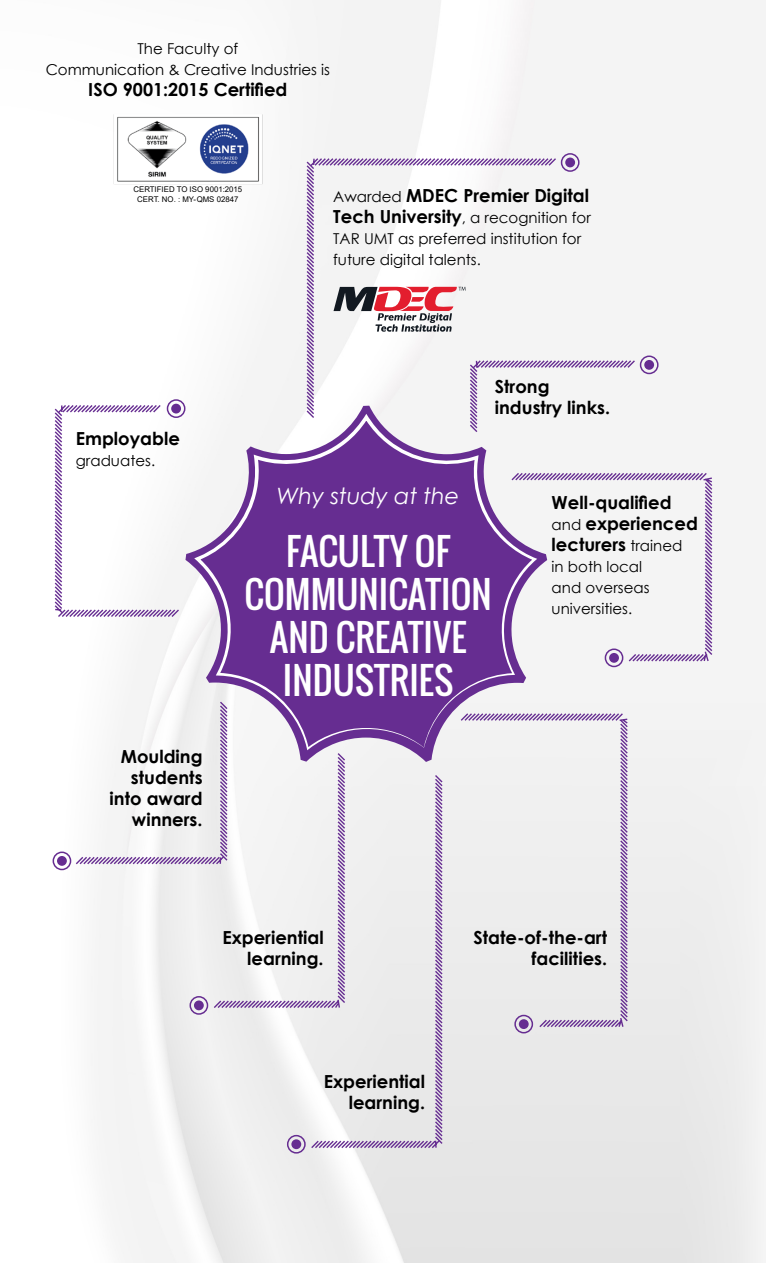
<style>
.page{position:relative;width:766px;height:1263px;background:#fff}
.page>*{position:absolute;margin:0;border:0;box-sizing:border-box;transform-origin:0 0}
.t1{font:36px/43.2px "Oswald";color:#fff;text-align:center}
.t2{font:italic 22.5px "Century Gothic";color:#fff}
.t3{font:700 18px/21px "Century Gothic";color:#000;text-align:right}
.t4{font:15px/21px "Century Gothic";color:#000}
.t5{font:7.8px/9.4px "Arial";color:#000;text-align:center}
.s1{font-weight:400;font-size:15px}
.s2{font-weight:700;font-size:18px}
</style>
<div class="page">
<img style="left:52px;top:0;width:713px;height:1263px">
<svg style="left:547px;top:359px;width:89px;height:75px"></svg>
<svg style="left:53px;top:403px;width:127px;height:215px"></svg>
<div style="left:459px;top:712px;width:170px;height:317px;background:#ededed"></div>
<svg style="left:309px;top:773px;width:135px;height:377px"></svg>
<svg style="left:74px;top:700px;width:272px;height:309px"></svg>
<div style="left:171px;top:404px;width:10px;height:9px;background:#662d91;border-radius:50%"></div>
<div style="left:167px;top:399px;width:18px;height:19px;border:2px solid #662d91;border-radius:50%"></div>
<div style="left:644px;top:360px;width:10px;height:10px;background:#662d91;border-radius:50%"></div>
<div style="left:639px;top:355px;width:19px;height:19px;border:2px solid #662d91;border-radius:50%"></div>
<div style="left:604px;top:648px;width:19px;height:19px;border:2px solid #662d91;border-radius:50%"></div>
<div style="left:57px;top:856px;width:10px;height:10px;background:#662d91;border-radius:50%"></div>
<div style="left:53px;top:851px;width:18px;height:19px;border:2px solid #662d91;border-radius:50%"></div>
<div style="left:194px;top:1000px;width:10px;height:10px;background:#662d91;border-radius:50%"></div>
<div style="left:189px;top:996px;width:19px;height:19px;border:2px solid #662d91;border-radius:50%"></div>
<div style="left:291px;top:1139px;width:10px;height:10px;background:#662d91;border-radius:50%"></div>
<div style="left:287px;top:1135px;width:18px;height:18px;border:2px solid #662d91;border-radius:50%"></div>
<div style="left:518px;top:1019px;width:10px;height:10px;background:#662d91;border-radius:50%"></div>
<div style="left:514px;top:1015px;width:19px;height:18px;border:2px solid #662d91;border-radius:50%"></div>
<svg style="left:305px;top:157px;width:252px;height:262px"></svg>
<div style="left:565px;top:158px;width:10px;height:9px;background:#662d91;border-radius:50%"></div>
<div style="left:560px;top:153px;width:19px;height:19px;border:2px solid #662d91;border-radius:50%"></div>
<svg style="left:185px;top:406px;width:362px;height:356px;fill:#f4f4f4"></svg>
<svg style="left:194px;top:414px;width:343px;height:336px;fill:#662d91"></svg>
<svg style="left:333px;top:287px;width:132px;height:45px"></svg>
<svg style="left:510px;top:471px;width:203px;height:192px"></svg>
<img style="left:111px;top:112px;width:153px;height:75px">
<p class="t4" style="left:46px;top:38px;width:286px;text-align:center">The Faculty of<br>Communication &amp; Creative Industries is</p>
<p class="t3" style="left:88px;top:78px;width:201px">ISO 9001:2015 Certified</p>
<p class="t5" style="left:133px;top:185px;width:110px">CERTIFIED TO ISO 9001:2015<br>CERT. NO. : MY-QMS 02847</p>
<p class="t3" style="left:76px;top:427px;width:106px">Employable</p>
<p class="t4" style="left:76px;top:450px;width:81px">graduates.</p>
<p class="t3" style="left:333px;top:184px;width:257px"><span class="s1">Awarded</span> MDEC Premier Digital</p>
<p class="t4" style="left:333px;top:207px;width:259px"><span class="s2">Tech University</span>, a recognition for<br>TAR UMT as preferred institution for future digital talents.</p>
<p class="t3" style="left:494px;top:375px;width:117px;text-align:left">Strong industry links.</p>
<p class="t3" style="left:110px;top:745px;width:94px">Moulding students into award winners.</p>
<p class="t2" style="left:277px;top:481px;width:184px">Why study at the</p>
<h1 class="t1" style="left:244px;top:529px;width:249px">FACULTY OF<br>COMMUNICATION<br>AND CREATIVE<br>INDUSTRIES</h1>
<p class="t3" style="left:551px;top:491px;width:148px;text-align:left">Well-qualified <span class="s1">and</span> experienced lecturers <span class="s1">trained</span></p>
<p class="t4" style="left:551px;top:556px;width:99px">in both local and overseas universities.</p>
<p class="t3" style="left:222px;top:926px;width:103px">Experiential learning.</p>
<p class="t3" style="left:473px;top:926px;width:135px">State-of-the-art facilities.</p>
<p class="t3" style="left:324px;top:1070px;width:103px">Experiential learning.</p>
</div>
